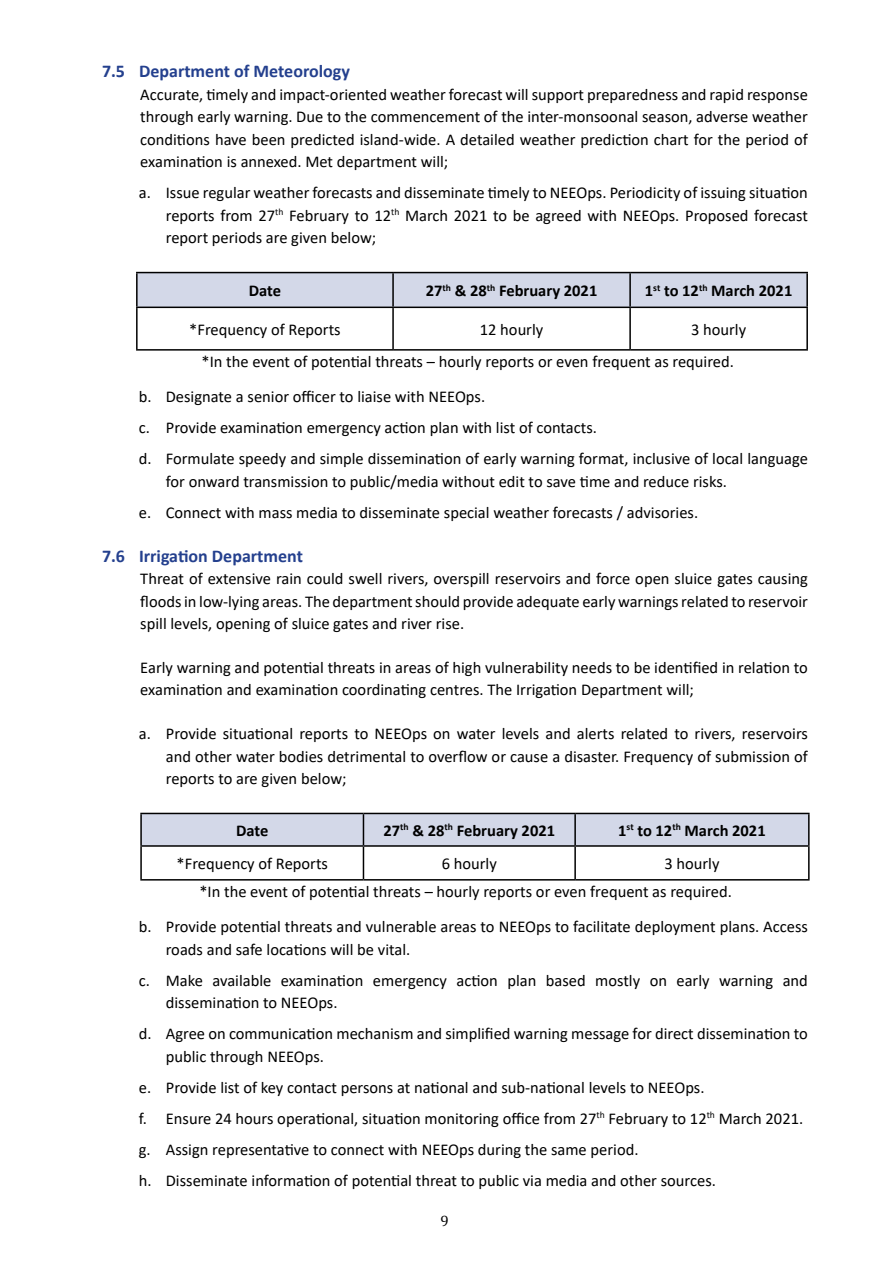
<style>
.page{position:relative;width:893px;height:1263px;background:#fff}
.page>*{position:absolute;margin:0;border:0;box-sizing:border-box;transform-origin:0 0}
.t1{font:700 18px "Calibri";color:#24408e}
.t2{font:16.5px/22.5px "Calibri";color:#000}
.t3{font:700 16.5px "Calibri";color:#000}
.t4{font:15px "Cambria";color:#000}
</style>
<div class="page">
<div style="left:138px;top:273px;width:668px;height:34px;background:#d3d8e8"></div>
<hr style="left:136px;top:272px;width:257px;height:1px;background:#000">
<hr style="left:136px;top:273px;width:2px;height:34px;background:#000">
<hr style="left:393px;top:272px;width:237px;height:1px;background:#000">
<hr style="left:392px;top:273px;width:2px;height:34px;background:#000">
<hr style="left:630px;top:272px;width:178px;height:1px;background:#000">
<hr style="left:629px;top:273px;width:2px;height:34px;background:#000">
<hr style="left:806px;top:273px;width:2px;height:34px;background:#000">
<hr style="left:136px;top:307px;width:257px;height:1px;background:#000">
<hr style="left:136px;top:308px;width:2px;height:41px;background:#000">
<hr style="left:393px;top:307px;width:237px;height:1px;background:#000">
<hr style="left:392px;top:308px;width:2px;height:41px;background:#000">
<hr style="left:630px;top:307px;width:178px;height:1px;background:#000">
<hr style="left:629px;top:308px;width:2px;height:41px;background:#000">
<hr style="left:806px;top:308px;width:2px;height:41px;background:#000">
<hr style="left:136px;top:349px;width:257px;height:2px;background:#000">
<hr style="left:393px;top:349px;width:237px;height:2px;background:#000">
<hr style="left:630px;top:349px;width:178px;height:2px;background:#000">
<div style="left:142px;top:814px;width:666px;height:31px;background:#d3d8e8"></div>
<hr style="left:140px;top:813px;width:223px;height:1px;background:#000">
<hr style="left:140px;top:814px;width:2px;height:31px;background:#000">
<hr style="left:363px;top:813px;width:212px;height:1px;background:#000">
<hr style="left:363px;top:814px;width:1px;height:31px;background:#000">
<hr style="left:575px;top:813px;width:235px;height:1px;background:#000">
<hr style="left:574px;top:814px;width:2px;height:31px;background:#000">
<hr style="left:808px;top:814px;width:2px;height:31px;background:#000">
<hr style="left:140px;top:845px;width:223px;height:2px;background:#000">
<hr style="left:140px;top:847px;width:2px;height:32px;background:#000">
<hr style="left:363px;top:845px;width:212px;height:2px;background:#000">
<hr style="left:363px;top:847px;width:1px;height:32px;background:#000">
<hr style="left:575px;top:845px;width:235px;height:2px;background:#000">
<hr style="left:574px;top:847px;width:2px;height:32px;background:#000">
<hr style="left:808px;top:847px;width:2px;height:32px;background:#000">
<hr style="left:140px;top:879px;width:223px;height:1px;background:#000">
<hr style="left:363px;top:879px;width:212px;height:1px;background:#000">
<hr style="left:575px;top:879px;width:235px;height:1px;background:#000">
<p class="t1" style="left:102px;top:59px;width:249px">7.5 Department of Meteorology</p>
<p class="t2" style="left:140px;top:83px;width:669px;text-align:justify">Accurate, timely and impact-oriented weather forecast will support preparedness and rapid response through early warning. Due to the commencement of the inter-monsoonal season, adverse weather conditions have been predicted island-wide. A detailed weather prediction chart for the period of examination is annexed. Met department will;</p>
<p class="t2" style="left:166px;top:181px;width:644px;text-align:justify;text-indent:-27px">a. Issue regular weather forecasts and disseminate timely to NEEOps. Periodicity of issuing situation reports from 27<sup>th</sup> February to 12<sup>th</sup> March 2021 to be agreed with NEEOps. Proposed forecast report periods are given below;</p>
<p class="t3" style="left:249px;top:279px;width:34px">Date</p>
<p class="t3" style="left:426px;top:279px;width:173px">27<sup>th</sup> &amp; 28<sup>th</sup> February 2021</p>
<p class="t3" style="left:645px;top:279px;width:149px">1<sup>st</sup> to 12<sup>th</sup> March 2021</p>
<p class="t2" style="left:189px;top:318px;width:153px">*Frequency of Reports</p>
<p class="t2" style="left:480px;top:318px;width:65px">12 hourly</p>
<p class="t2" style="left:202px;top:313px;width:546px;line-height:32.2px;text-indent:490px">3 hourly *In the event of potential threats – hourly reports or even frequent as required.</p>
<p class="t2" style="left:139px;top:381px;width:671px;line-height:31px">b. Designate a senior officer to liaise with NEEOps.<br>c. Provide examination emergency action plan with list of contacts.<br>d. Formulate speedy and simple dissemination of early warning format, inclusive of local language</p>
<p class="t2" style="left:139px;top:465px;width:590px;line-height:31px;text-indent:27px">for onward transmission to public/media without edit to save time and reduce risks. e. Connect with mass media to disseminate special weather forecasts / advisories.</p>
<p class="t1" style="left:102px;top:543px;width:202px">7.6 Irrigation Department</p>
<p class="t2" style="left:140px;top:567px;width:669px;text-align:justify">Threat of extensive rain could swell rivers, overspill reservoirs and force open sluice gates causing floods in low-lying areas. The department should provide adequate early warnings related to reservoir spill levels, opening of sluice gates and river rise.</p>
<p class="t2" style="left:140px;top:656px;width:669px">Early warning and potential threats in areas of high vulnerability needs to be identified in relation to examination and examination coordinating centres. The Irrigation Department will;</p>
<p class="t2" style="left:166px;top:722px;width:644px;text-align:justify;text-indent:-27px">a. Provide situational reports to NEEOps on water levels and alerts related to rivers, reservoirs and other water bodies detrimental to overflow or cause a disaster. Frequency of submission of reports to are given below;</p>
<p class="t3" style="left:236px;top:819px;width:34px">Date</p>
<p class="t3" style="left:383px;top:819px;width:173px">27<sup>th</sup> &amp; 28<sup>th</sup> February 2021</p>
<p class="t3" style="left:618px;top:819px;width:149px">1<sup>st</sup> to 12<sup>th</sup> March 2021</p>
<p class="t2" style="left:177px;top:852px;width:153px">*Frequency of Reports</p>
<p class="t2" style="left:442px;top:852px;width:57px">6 hourly</p>
<p class="t2" style="left:199px;top:849px;width:534px;line-height:28px;text-indent:465px">3 hourly *In the event of potential threats – hourly reports or even frequent as required.</p>
<p class="t2" style="left:166px;top:915px;width:644px;text-indent:-27px">b. Provide potential threats and vulnerable areas to NEEOps to facilitate deployment plans. Access roads and safe locations will be vital.</p>
<p class="t2" style="left:166px;top:969px;width:644px;text-indent:-27px">c. Make available examination emergency action plan based mostly on early warning and dissemination to NEEOps.</p>
<p class="t2" style="left:166px;top:1022px;width:644px;text-indent:-27px">d. Agree on communication mechanism and simplified warning message for direct dissemination to public through NEEOps.</p>
<p class="t2" style="left:139px;top:1071px;width:666px;line-height:31px">e. Provide list of key contact persons at national and sub-national levels to NEEOps.<br>f. Ensure 24 hours operational, situation monitoring office from 27<sup>th</sup> February to 12<sup>th</sup> March 2021. g. Assign representative to connect with NEEOps during the same period.<br>h. Disseminate information of potential threat to public via media and other sources.</p>
<p class="t4" style="left:440px;top:1211px;width:10px">9</p>
</div>
